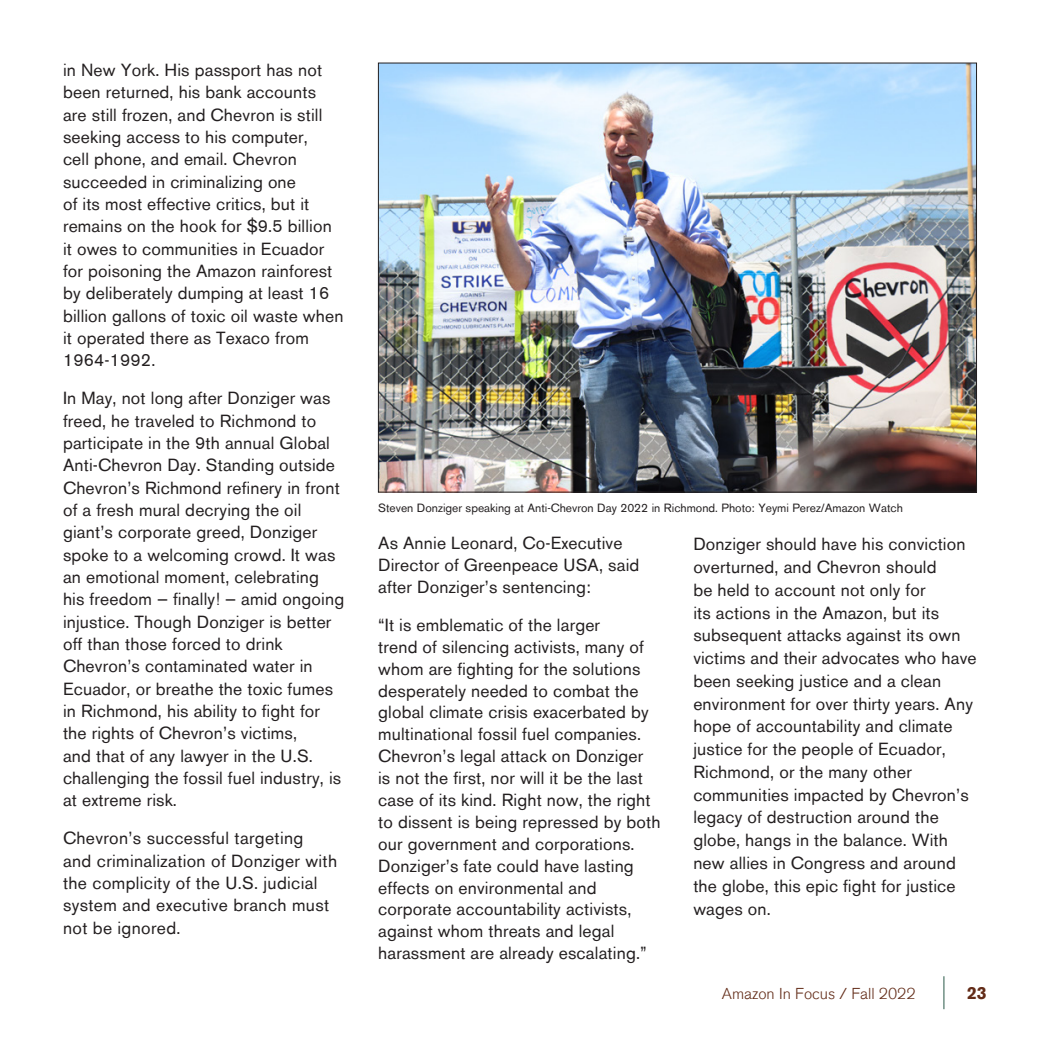
<style>
.page{position:relative;width:1040px;height:1040px;background:#fff}
.page>*{position:absolute;margin:0;border:0;box-sizing:border-box;transform-origin:0 0}
.Body{font:17.5px/22.4px "Akzidenz Grotesk BE";letter-spacing:.01em;color:#231f20}
.t1{font:700 17.5px "Akzidenz Grotesk BE";color:#632c18}
.t2{font:300 15.75px "Akzidenz Grotesk BE";color:#632c18}
.t3{font:11.9px "Akzidenz Grotesk BE";color:#231f20}
</style>
<div class="page">
<hr style="left:943px;top:976px;width:1px;height:33px;background:#295848">
<img style="left:380px;top:65px;width:594px;height:425px">
<p class="Body" style="left:63px;top:59px;width:282px">in New York. His passport has not been returned, his bank accounts are still frozen, and Chevron is still seeking access to his computer,<br>cell phone, and email. Chevron succeeded in criminalizing one<br>of its most effective critics, but it remains on the hook for $9.5 billion it owes to communities in Ecuador for poisoning the Amazon rainforest by deliberately dumping at least 16 billion gallons of toxic oil waste when it operated there as Texaco from<br>1964-1992.</p>
<p class="Body" style="left:63px;top:387px;width:283px">In May, not long after Donziger was freed, he traveled to Richmond to participate in the 9th annual Global Anti-Chevron Day. Standing outside Chevron’s Richmond refinery in front of a fresh mural decrying the oil giant’s corporate greed, Donziger spoke to a welcoming crowd. It was an emotional moment, celebrating his freedom — finally! — amid ongoing injustice. Though Donziger is better off than those forced to drink Chevron’s contaminated water in Ecuador, or breathe the toxic fumes in Richmond, his ability to fight for the rights of Chevron’s victims,<br>and that of any lawyer in the U.S. challenging the fossil fuel industry, is at extreme risk.</p>
<p class="Body" style="left:63px;top:827px;width:276px">Chevron’s successful targeting<br>and criminalization of Donziger with the complicity of the U.S. judicial system and executive branch must not be ignored.</p>
<p class="t3" style="left:378px;top:501px;width:526px">Steven Donziger speaking at Anti-Chevron Day 2022 in Richmond. Photo: Yeymi Perez/Amazon Watch</p>
<p class="Body" style="left:378px;top:532px;width:263px;line-height:21.9px">As Annie Leonard, Co-Executive<br>Director of Greenpeace USA, said after Donziger’s sentencing:</p>
<p class="Body" style="left:378px;top:614px;width:284px;line-height:21.9px">“It is emblematic of the larger<br>trend of silencing activists, many of whom are fighting for the solutions desperately needed to combat the global climate crisis exacerbated by multinational fossil fuel companies.<br>Chevron’s legal attack on Donziger<br>is not the first, nor will it be the last case of its kind. Right now, the right to dissent is being repressed by both our government and corporations.<br>Donziger’s fate could have lasting effects on environmental and corporate accountability activists, against whom threats and legal harassment are already escalating.”</p>
<p class="Body" style="left:693px;top:533px;width:285px">Donziger should have his conviction overturned, and Chevron should<br>be held to account not only for<br>its actions in the Amazon, but its subsequent attacks against its own victims and their advocates who have been seeking justice and a clean environment for over thirty years. Any hope of accountability and climate justice for the people of Ecuador,<br>Richmond, or the many other communities impacted by Chevron’s legacy of destruction around the globe, hangs in the balance. With new allies in Congress and around the globe, this epic fight for justice wages on.</p>
<p class="t2" style="left:722px;top:984px;width:195px">Amazon In Focus / Fall 2022</p>
<p class="t1" style="left:967px;top:983px;width:21px">23</p>
</div>
